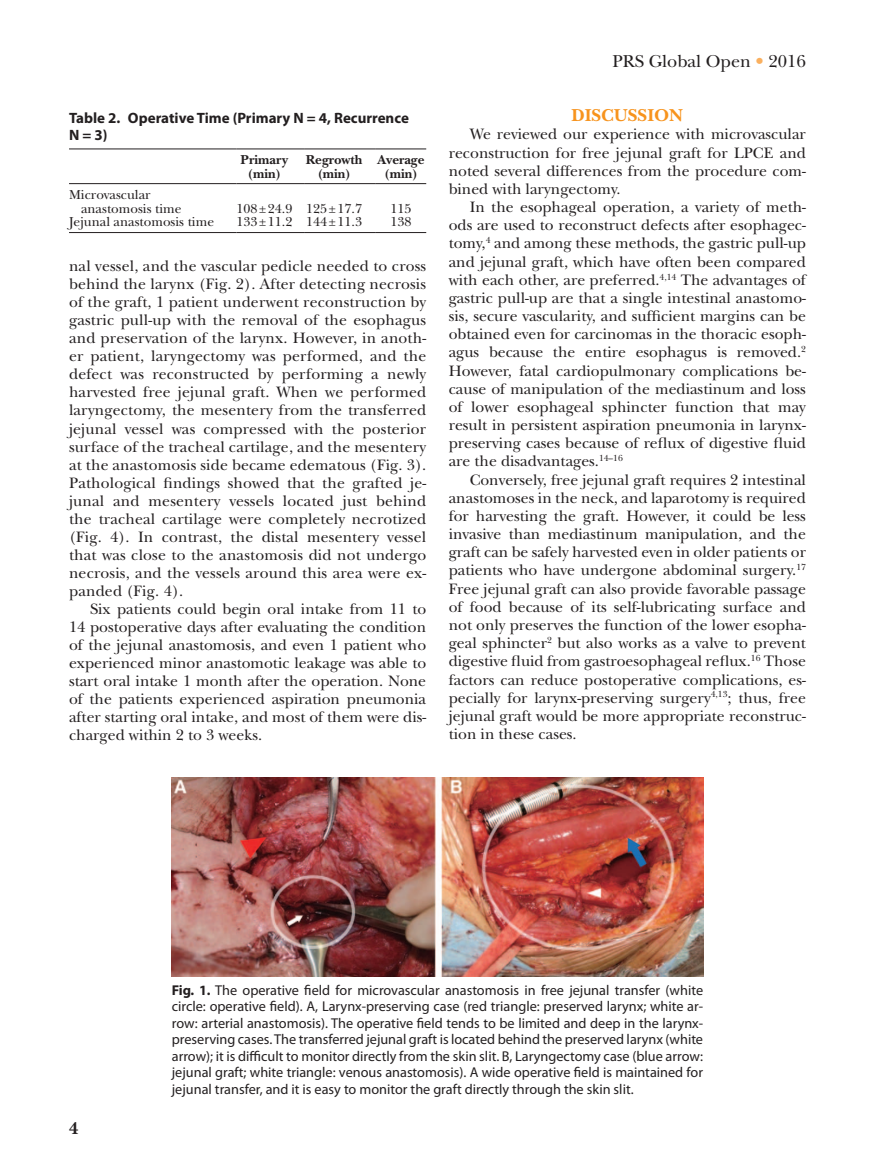
<style>
.page{position:relative;width:878px;height:1175px;background:#fff}
.page>*{position:absolute;margin:0;border:0;box-sizing:border-box;transform-origin:0 0}
.t1{font:18px "New Baskerville";color:#231f20}
.t2{font:700 18px "New Baskerville";color:#f7931d}
.t3{font:700 18px "New Baskerville";color:#231f20}
.t4{font:15.75px/18.1px "New Baskerville";color:#231f20;text-align:justify}
.t5{font:700 15px/16.5px "Myriad Pro";color:#231f20}
.t6{font:14.25px/16.5px "Myriad Pro";color:#231f20;text-align:justify}
.t7{font:13.5px/13.5px "New Baskerville";color:#231f20}
.t8{font:700 13.5px/13.5px "New Baskerville";color:#231f20;text-align:center}
.s1{color:#fab05f}
.s2{font-weight:700}
</style>
<div class="page">
<hr style="left:69px;top:148px;width:167px;height:1px;background:#231f20">
<hr style="left:236px;top:148px;width:68px;height:1px;background:#231f20">
<hr style="left:304px;top:148px;width:72px;height:1px;background:#231f20">
<hr style="left:376px;top:148px;width:50px;height:1px;background:#231f20">
<hr style="left:69px;top:183px;width:167px;height:1px;background:#231f20">
<hr style="left:236px;top:183px;width:68px;height:1px;background:#231f20">
<hr style="left:304px;top:183px;width:72px;height:1px;background:#231f20">
<hr style="left:376px;top:183px;width:50px;height:1px;background:#231f20">
<hr style="left:69px;top:232px;width:167px;height:1px;background:#231f20">
<hr style="left:236px;top:232px;width:68px;height:1px;background:#231f20">
<hr style="left:304px;top:232px;width:72px;height:1px;background:#231f20">
<hr style="left:376px;top:232px;width:50px;height:1px;background:#231f20">
<img style="left:172px;top:778px;width:531px;height:198px">
<p class="t5" style="left:69px;top:109px;width:341px">Table 2. Operative Time (Primary N = 4, Recurrence<br>N = 3)</p>
<p class="t8" style="left:240px;top:153px;width:49px">Primary (min)</p>
<p class="t8" style="left:306px;top:153px;width:58px">Regrowth (min)</p>
<p class="t8" style="left:377px;top:153px;width:48px">Average (min)</p>
<p class="t7" style="left:81px;top:188px;width:102px;text-indent:-12px">Microvascular anastomosis time</p>
<p class="t7" style="left:236px;top:201px;width:127px">108±24.9 125±17.7</p>
<p class="t7" style="left:390px;top:201px;width:23px">115</p>
<p class="t7" style="left:69px;top:215px;width:146px">Jejunal anastomosis time</p>
<p class="t7" style="left:236px;top:215px;width:127px">133±11.2 144±11.3</p>
<p class="t7" style="left:390px;top:215px;width:23px">138</p>
<p class="t4" style="left:69px;top:257px;width:359px">nal vessel, and the vascular pedicle needed to cross behind the larynx (Fig. 2). After detecting necrosis of the graft, 1 patient underwent reconstruction by gastric pull-up with the removal of the esophagus and preservation of the larynx. However, in anoth&shy;er patient, laryngectomy was performed, and the defect was reconstructed by performing a newly harvested free jejunal graft. When we performed laryngectomy, the mesentery from the transferred jejunal vessel was compressed with the posterior surface of the tracheal cartilage, and the mesentery at the anastomosis side became edematous (Fig. 3).<br>Pathological findings showed that the grafted je&shy;junal and mesentery vessels located just behind the tracheal cartilage were completely necrotized (Fig. 4). In contrast, the distal mesentery vessel that was close to the anastomosis did not undergo necrosis, and the vessels around this area were ex&shy;panded (Fig. 4).</p>
<p class="t4" style="left:69px;top:599px;width:359px;text-indent:21px">Six patients could begin oral intake from 11 to 14 postoperative days after evaluating the condition of the jejunal anastomosis, and even 1 patient who experienced minor anastomotic leakage was able to start oral intake 1 month after the operation. None of the patients experienced aspiration pneumonia after starting oral intake, and most of them were dis&shy;charged within 2 to 3 weeks.</p>
<p class="t1" style="left:612px;top:51px;width:195px">PRS Global Open <span class="s1">•</span> 2016</p>
<p class="t2" style="left:571px;top:105px;width:113px">DISCUSSION</p>
<p class="t4" style="left:449px;top:125px;width:359px;text-indent:21px">We reviewed our experience with microvascular reconstruction for free jejunal graft for LPCE and noted several differences from the procedure com&shy;bined with laryngectomy.</p>
<p class="t4" style="left:448px;top:198px;width:359px;text-indent:21px">In the esophageal operation, a variety of meth&shy;ods are used to reconstruct defects after esophagec&shy;tomy,<sup>4</sup> and among these methods, the gastric pull-up and jejunal graft, which have often been compared with each other, are preferred.<sup>4,14</sup> The advantages of gastric pull-up are that a single intestinal anastomo&shy;sis, secure vascularity, and sufficient margins can be obtained even for carcinomas in the thoracic esoph&shy;agus because the entire esophagus is removed.<sup>2<br></sup>However, fatal cardiopulmonary complications be&shy;cause of manipulation of the mediastinum and loss of lower esophageal sphincter function that may result in persistent aspiration pneumonia in larynx&shy;preserving cases because of reflux of digestive fluid are the disadvantages.<sup>14–16</sup></p>
<p class="t4" style="left:448px;top:470px;width:359px;text-indent:21px">Conversely, free jejunal graft requires 2 intestinal anastomoses in the neck, and laparotomy is required for harvesting the graft. However, it could be less invasive than mediastinum manipulation, and the graft can be safely harvested even in older patients or patients who have undergone abdominal surgery.<sup>17<br></sup>Free jejunal graft can also provide favorable passage of food because of its self-lubricating surface and not only preserves the function of the lower esopha&shy;geal sphincter<sup>2</sup> but also works as a valve to prevent digestive fluid from gastroesophageal reflux.<sup>16</sup> Those factors can reduce postoperative complications, es&shy;pecially for larynx-preserving surgery<sup>4,13</sup>; thus, free jejunal graft would be more appropriate reconstruc&shy;tion in these cases.</p>
<p class="t3" style="left:69px;top:1118px;width:11px">4</p>
<p class="t6" style="left:172px;top:981px;width:533px"><span class="s2">Fig. 1.</span> The operative field for microvascular anastomosis in free jejunal transfer (white circle: operative field). A, Larynx-preserving case (red triangle: preserved larynx; white ar&shy;row: arterial anastomosis). The operative field tends to be limited and deep in the larynx&shy;preserving cases. The transferred jejunal graft is located behind the preserved larynx (white arrow); it is difficult to monitor directly from the skin slit. B, Laryngectomy case (blue arrow: jejunal graft; white triangle: venous anastomosis). A wide operative field is maintained for jejunal transfer, and it is easy to monitor the graft directly through the skin slit.</p>
</div>
